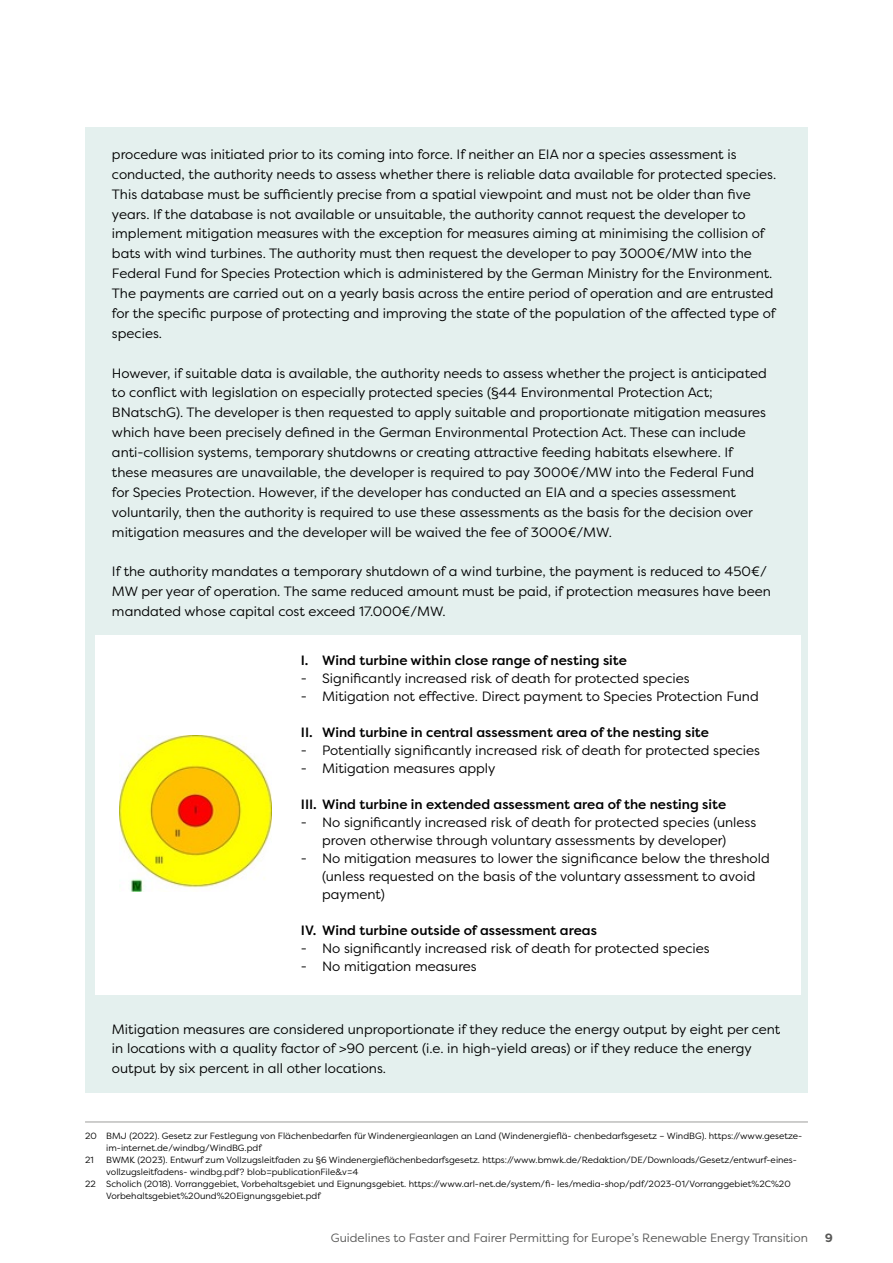
<style>
.page{position:relative;width:893px;height:1263px;background:#fff}
.page>*{position:absolute;margin:0;border:0;box-sizing:border-box;transform-origin:0 0}
.t1{font:13.5px/19.8px "Filson Pro";color:#000}
.t2{font:500 13.5px "Filson Pro";color:#000}
.t3{font:12px "Filson Pro";color:#575756}
.t4{font:700 12px "Filson Pro";color:#575756}
.t5{font:9px/12px "Filson Pro";color:#000}
</style>
<div class="page">
<hr style="left:85px;top:1121px;width:723px;height:1px;background:#9d9d9c">
<div style="left:85px;top:128px;width:723px;height:965px;background:#e4f0ee"></div>
<div style="left:95px;top:635px;width:705px;height:360px;background:#fff"></div>
<img style="left:120px;top:736px;width:151px;height:156px">
<p class="t1" style="left:112px;top:144px;width:666px">procedure was initiated prior to its coming into force. If neither an EIA nor a species assessment is conducted, the authority needs to assess whether there is reliable data available for protected species.<br>This database must be sufficiently precise from a spatial viewpoint and must not be older than five years. If the database is not available or unsuitable, the authority cannot request the developer to implement mitigation measures with the exception for measures aiming at minimising the collision of bats with wind turbines. The authority must then request the developer to pay 3000€/MW into the Federal Fund for Species Protection which is administered by the German Ministry for the Environment.<br>The payments are carried out on a yearly basis across the entire period of operation and are entrusted for the specific purpose of protecting and improving the state of the population of the affected type of species.</p>
<p class="t1" style="left:112px;top:363px;width:656px">However, if suitable data is available, the authority needs to assess whether the project is anticipated to conflict with legislation on especially protected species (§44 Environmental Protection Act; BNatschG). The developer is then requested to apply suitable and proportionate mitigation measures which have been precisely defined in the German Environmental Protection Act. These can include anti-collision systems, temporary shutdowns or creating attractive feeding habitats elsewhere. If these measures are unavailable, the developer is required to pay 3000€/MW into the Federal Fund for Species Protection. However, if the developer has conducted an EIA and a species assessment voluntarily, then the authority is required to use these assessments as the basis for the decision over mitigation measures and the developer will be waived the fee of 3000€/MW.</p>
<p class="t1" style="left:112px;top:561px;width:660px">If the authority mandates a temporary shutdown of a wind turbine, the payment is reduced to 450€/<br>MW per year of operation. The same reduced amount must be paid, if protection measures have been mandated whose capital cost exceed 17.000€/MW.</p>
<p class="t2" style="left:301px;top:651px;width:328px">I. Wind turbine within close range of nesting site</p>
<p class="t1" style="left:301px;top:668px;width:390px">- Significantly increased risk of death for protected species</p>
<p class="t1" style="left:301px;top:686px;width:459px">- Mitigation not effective. Direct payment to Species Protection Fund</p>
<p class="t2" style="left:301px;top:723px;width:410px">II. Wind turbine in central assessment area of the nesting site</p>
<p class="t1" style="left:301px;top:740px;width:461px">- Potentially significantly increased risk of death for protected species</p>
<p class="t1" style="left:301px;top:758px;width:196px">- Mitigation measures apply</p>
<p class="t2" style="left:301px;top:795px;width:427px">III. Wind turbine in extended assessment area of the nesting site</p>
<p class="t1" style="left:322px;top:813px;width:436px;line-height:18px;text-indent:-21px">- No significantly increased risk of death for protected species (unless proven otherwise through voluntary assessments by developer)</p>
<p class="t1" style="left:322px;top:849px;width:449px;line-height:18px;text-indent:-21px">- No mitigation measures to lower the significance below the threshold (unless requested on the basis of the voluntary assessment to avoid payment)</p>
<p class="t2" style="left:301px;top:921px;width:298px">IV. Wind turbine outside of assessment areas</p>
<p class="t1" style="left:301px;top:938px;width:410px">- No significantly increased risk of death for protected species</p>
<p class="t1" style="left:301px;top:956px;width:177px">- No mitigation measures</p>
<p class="t1" style="left:112px;top:1018px;width:670px">Mitigation measures are considered unproportionate if they reduce the energy output by eight per cent in locations with a quality factor of &gt;90 percent (i.e. in high-yield areas) or if they reduce the energy output by six percent in all other locations.</p>
<p class="t5" style="left:106px;top:1129px;width:697px;text-indent:-21px">20 BMJ (2022). Gesetz zur Festlegung von Flächenbedarfen für Windenergieanlagen an Land (Windenergieflä- chenbedarfsgesetz – WindBG). https://www.gesetze&shy;im-internet.de/windbg/WindBG.pdf</p>
<p class="t5" style="left:85px;top:1153px;width:10px">21</p>
<p class="t5" style="left:106px;top:1153px;width:692px">BWMK (2023). Entwurf zum Vollzugsleitfaden zu §6 Windenergieflächenbedarfsgesetz. https://www.bmwk.de/Redaktion/DE/Downloads/Gesetz/entwurf-eines&shy;vollzugsleitfadens- windbg.pdf? blob=publicationFile&amp;v=4</p>
<p class="t5" style="left:106px;top:1177px;width:686px;text-indent:-21px">22 Scholich (2018). Vorranggebiet, Vorbehaltsgebiet und Eignungsgebiet. https://www.arl-net.de/system/fi- les/media-shop/pdf/2023-01/Vorranggebiet%2C%20<br>Vorbehaltsgebiet%20und%20Eignungsgebiet.pdf</p>
<p class="t3" style="left:331px;top:1230px;width:478px">Guidelines to Faster and Fairer Permitting for Europe’s Renewable Energy Transition</p>
<p class="t4" style="left:825px;top:1230px;width:10px">9</p>
</div>
